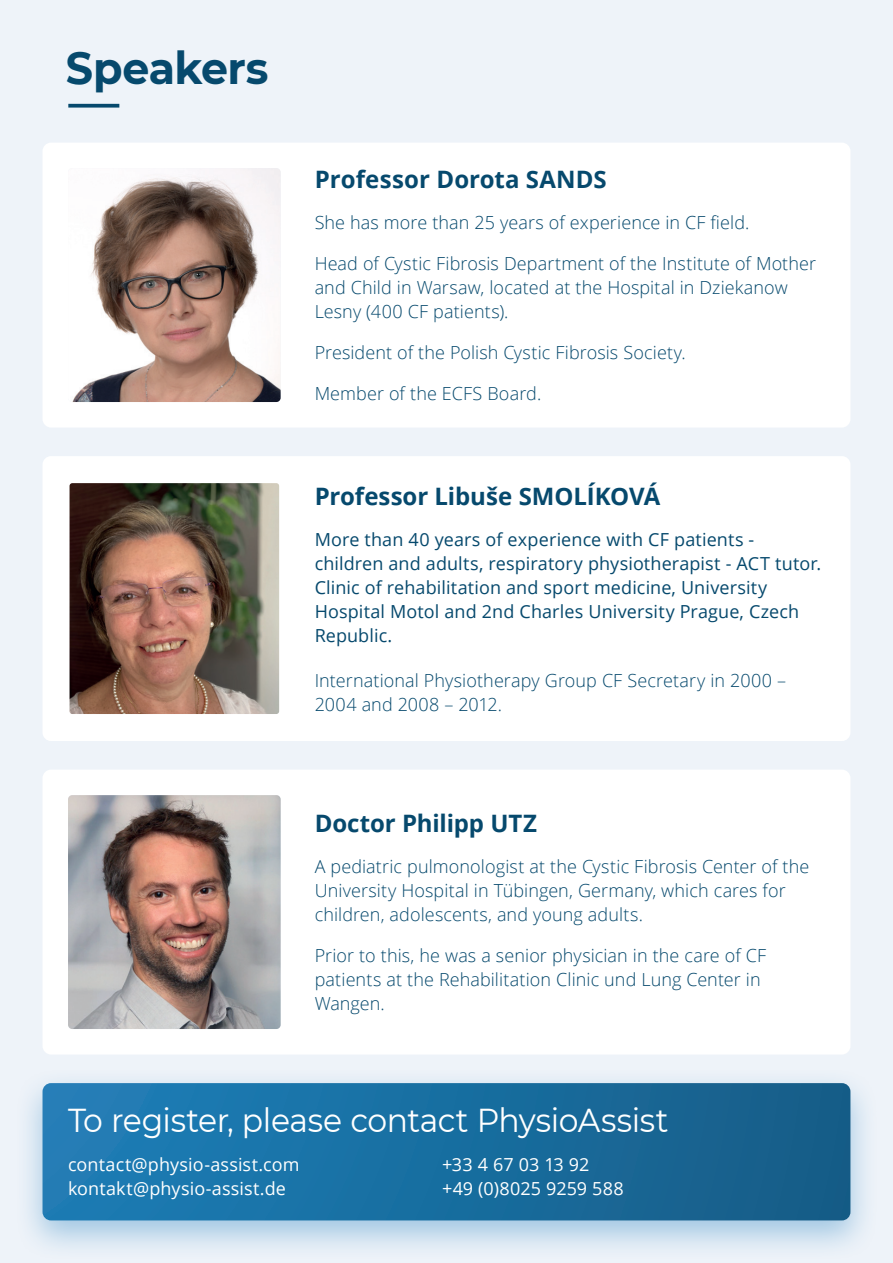
<style>
.page{position:relative;width:893px;height:1263px;background:#eef3f9}
.page>*{position:absolute;margin:0;border:0;box-sizing:border-box;transform-origin:0 0}
.t1{font:700 44.85px "Montserrat";letter-spacing:-.01em;color:#06496d;scale:.95 1}
.t2{font:33px "Montserrat";letter-spacing:-.015em;color:#fff;scale:.95 1}
.t3{font:700 24px "Open Sans";color:#06496d}
.t4{font:300 18px/24px "Open Sans";letter-spacing:.005em;color:#06496d}
.t5{font:18px/24px "Open Sans";letter-spacing:.005em;color:#06496d}
.t6{font:18px/24px "Open Sans";letter-spacing:.005em;color:#fff}
</style>
<div class="page">
<svg style="left:68px;top:104px;width:51px;height:4px"></svg>
<div style="left:43px;top:143px;width:807px;height:284px;background:#fff;border-radius:9px"></div>
<img style="left:72px;top:168px;width:209px;height:234px">
<div style="left:43px;top:456px;width:807px;height:285px;background:#fff;border-radius:9px"></div>
<img style="left:71px;top:484px;width:207px;height:229px">
<div style="left:67px;top:480px;width:215px;height:237px;border:3px solid #fff;border-radius:4px"></div>
<div style="left:43px;top:770px;width:807px;height:284px;background:#fff;border-radius:9px"></div>
<img style="left:68px;top:795px;width:213px;height:234px">
<div style="left:14px;top:1067px;width:865px;height:194px;background:#2983c0;opacity:.4"></div>
<svg style="left:43px;top:1083px;width:807px;height:137px;background:#196d9f"></svg>
<h1 class="t1" style="left:66px;top:36px;width:215px">Speakers</h1>
<h3 class="t3" style="left:315px;top:163px;width:293px">Professor Dorota SANDS</h3>
<p class="t4" style="left:315px;top:210px;width:436px">She has more than 25 years of experience in CF field.</p>
<p class="t4" style="left:315px;top:251px;width:503px">Head of Cystic Fibrosis Department of the Institute of Mother and Child in Warsaw, located at the Hospital in Dziekanow<br>Lesny (400 CF patients).</p>
<p class="t4" style="left:315px;top:340px;width:373px">President of the Polish Cystic Fibrosis Society.</p>
<p class="t4" style="left:315px;top:381px;width:228px">Member of the ECFS Board.</p>
<h3 class="t3" style="left:315px;top:479px;width:347px">Professor Libuše SMOLÍKOVÁ</h3>
<p class="t5" style="left:315px;top:527px;width:508px">More than 40 years of experience with CF patients - children and adults, respiratory physiotherapist - ACT tutor.<br>Clinic of rehabilitation and sport medicine, University Hospital Motol and 2nd Charles University Prague, Czech Republic.</p>
<p class="t4" style="left:315px;top:668px;width:473px">International Physiotherapy Group CF Secretary in 2000 –<br>2004 and 2008 – 2012.</p>
<h3 class="t3" style="left:315px;top:806px;width:224px">Doctor Philipp UTZ</h3>
<p class="t4" style="left:315px;top:854px;width:496px">A pediatric pulmonologist at the Cystic Fibrosis Center of the<br>University Hospital in Tübingen, Germany, which cares for children, adolescents, and young adults.</p>
<p class="t4" style="left:315px;top:943px;width:453px">Prior to this, he was a senior physician in the care of CF patients at the Rehabilitation Clinic und Lung Center in<br>Wangen.</p>
<h2 class="t2" style="left:68px;top:1097px;width:633px">To register, please contact PhysioAssist</h2>
<p class="t6" style="left:68px;top:1152px;width:233px">contact@physio-assist.com kontakt@physio-assist.de</p>
<p class="t6" style="left:442px;top:1152px;width:183px">+33 4 67 03 13 92 +49 (0)8025 9259 588</p>
</div>
